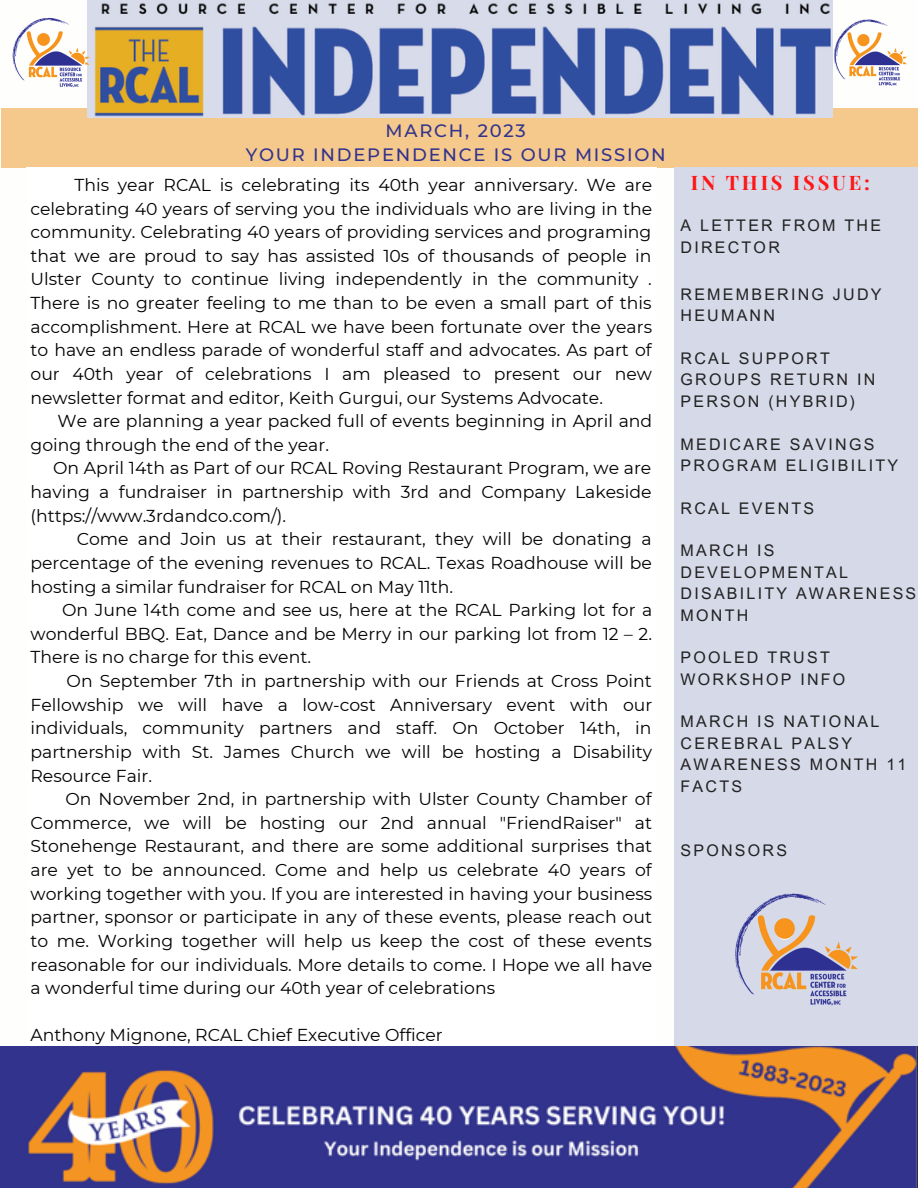
<style>
.page{position:relative;width:918px;height:1188px;background:#fff}
.page>*{position:absolute;margin:0;border:0;box-sizing:border-box;transform-origin:0 0}
.t1{font:700 19.95px "Playfair Display";letter-spacing:.14em;color:#ff1616}
.t2{font:500 17.85px/24.9px "Montserrat";letter-spacing:.1em;color:#32338c;text-align:center}
.t3{font:17.25px/23.7px "Montserrat";color:#000;text-align:justify}
.t4{font:16.05px/21.3px "Arial MT Pro";letter-spacing:.14em;color:#222}
</style>
<div class="page">
<div style="left:1px;top:108px;width:917px;height:59px;background:#f5c88c"></div>
<div style="left:674px;top:167px;width:244px;height:918px;background:#d6d9e8"></div>
<img style="left:88px;top:0;width:744px;height:118px">
<img style="left:735px;top:893px;width:123px;height:113px">
<img style="left:12px;top:11px;width:89px;height:88px">
<img style="left:822px;top:13px;width:85px;height:84px">
<img style="left:0;top:1047px;width:918px;height:141px">
<p class="t2" style="left:246px;top:118px;width:422px">MARCH, 2023<br>YOUR INDEPENDENCE IS OUR MISSION</p>
<p class="t3" style="left:31px;top:173px;width:623px;text-indent:44px">This year RCAL is celebrating its 40th year anniversary. We are celebrating 40 years of serving you the individuals who are living in the community. Celebrating 40 years of providing services and programing that we are proud to say has assisted 10s of thousands of people in Ulster County to continue living independently in the community .<br>There is no greater feeling to me than to be even a small part of this accomplishment. Here at RCAL we have been fortunate over the years to have an endless parade of wonderful staff and advocates. As part of our 40th year of celebrations I am pleased to present our new newsletter format and editor, Keith Gurgui, our Systems Advocate.</p>
<p class="t3" style="left:31px;top:409px;width:623px;text-indent:27px">We are planning a year packed full of events beginning in April and going through the end of the year.</p>
<p class="t3" style="left:31px;top:456px;width:622px;text-indent:23px">On April 14th as Part of our RCAL Roving Restaurant Program, we are having a fundraiser in partnership with 3rd and Company Lakeside (https://www.3rdandco.com/).</p>
<p class="t3" style="left:31px;top:527px;width:623px;text-indent:46px">Come and Join us at their restaurant, they will be donating a percentage of the evening revenues to RCAL. Texas Roadhouse will be hosting a similar fundraiser for RCAL on May 11th.</p>
<p class="t3" style="left:31px;top:598px;width:623px;text-indent:32px">On June 14th come and see us, here at the RCAL Parking lot for a wonderful BBQ. Eat, Dance and be Merry in our parking lot from 12 – 2.<br>There is no charge for this event.</p>
<p class="t3" style="left:31px;top:669px;width:623px;text-indent:36px">On September 7th in partnership with our Friends at Cross Point Fellowship we will have a low-cost Anniversary event with our individuals, community partners and staff. On October 14th, in partnership with St. James Church we will be hosting a Disability Resource Fair.</p>
<p class="t3" style="left:31px;top:787px;width:623px;text-indent:35px">On November 2nd, in partnership with Ulster County Chamber of Commerce, we will be hosting our 2nd annual "FriendRaiser" at Stonehenge Restaurant, and there are some additional surprises that are yet to be announced. Come and help us celebrate 40 years of working together with you. If you are interested in having your business partner, sponsor or participate in any of these events, please reach out to me. Working together will help us keep the cost of these events reasonable for our individuals. More details to come. I Hope we all have a wonderful time during our 40th year of celebrations</p>
<p class="t3" style="left:31px;top:1023px;width:414px">Anthony Mignone, RCAL Chief Executive Officer</p>
<p class="t1" style="left:691px;top:168px;width:181px">IN THIS ISSUE:</p>
<p class="t4" style="left:681px;top:217px;width:202px">A LETTER FROM THE<br>DIRECTOR</p>
<p class="t4" style="left:681px;top:286px;width:202px">REMEMBERING JUDY<br>HEUMANN</p>
<p class="t4" style="left:681px;top:350px;width:196px">RCAL SUPPORT<br>GROUPS RETURN IN<br>PERSON (HYBRID)</p>
<p class="t4" style="left:681px;top:435px;width:219px">MEDICARE SAVINGS<br>PROGRAM ELIGIBILITY</p>
<p class="t4" style="left:681px;top:499px;width:135px">RCAL EVENTS</p>
<p class="t4" style="left:681px;top:542px;width:237px">MARCH IS<br>DEVELOPMENTAL<br>DISABILITY AWARENESS<br>MONTH</p>
<p class="t4" style="left:681px;top:649px;width:166px">POOLED TRUST<br>WORKSHOP INFO</p>
<p class="t4" style="left:681px;top:713px;width:227px">MARCH IS NATIONAL<br>CEREBRAL PALSY<br>AWARENESS MONTH 11<br>FACTS</p>
<p class="t4" style="left:681px;top:841px;width:108px">SPONSORS</p>
</div>
